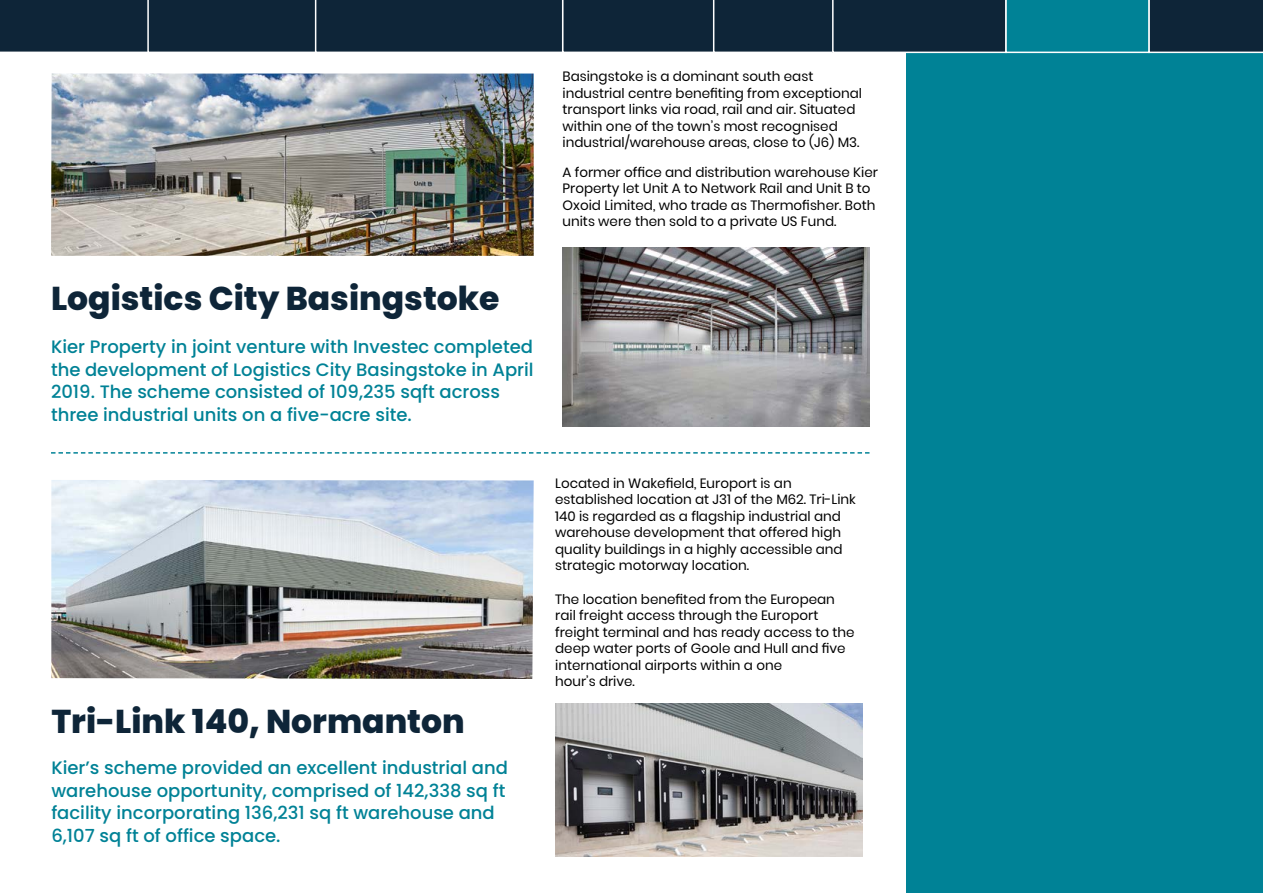
<style>
.page{position:relative;width:1263px;height:893px;background:#fff}
.page>*{position:absolute;margin:0;border:0;box-sizing:border-box;transform-origin:0 0}
.t1{font:800 33px "Poppins";color:#0e2538}
.t2{font:500 18px/22.5px "Poppins";color:#008296}
.t3{font:13.5px/16.5px "Poppins";color:#000}
</style>
<div class="page">
<img style="left:51px;top:74px;width:483px;height:182px">
<img style="left:51px;top:480px;width:483px;height:199px">
<div style="left:906px;top:51px;width:357px;height:842px;background:#008296"></div>
<svg style="left:51px;top:452px;width:819px;height:2px"></svg>
<img style="left:562px;top:248px;width:308px;height:178px">
<img style="left:555px;top:704px;width:307px;height:153px">
<svg style="left:0;top:0;width:1263px;height:53px;background:#143649"></svg>
<h1 class="t1" style="left:51px;top:279px;width:450px">Logistics City Basingstoke</h1>
<h2 class="t2" style="left:51px;top:336px;width:484px">Kier Property in joint venture with Investec completed the development of Logistics City Basingstoke in April 2019. The scheme consisted of 109,235 sqft across three industrial units on a five-acre site.</h2>
<h1 class="t1" style="left:51px;top:702px;width:415px">Tri-Link 140, Normanton</h1>
<h2 class="t2" style="left:51px;top:757px;width:458px">Kier’s scheme provided an excellent industrial and warehouse opportunity, comprised of 142,338 sq ft facility incorporating 136,231 sq ft warehouse and 6,107 sq ft of office space.</h2>
<p class="t3" style="left:562px;top:68px;width:301px">Basingstoke is a dominant south east industrial centre benefiting from exceptional transport links via road, rail and air. Situated within one of the town’s most recognised industrial/warehouse areas, close to (J6) M3.</p>
<p class="t3" style="left:562px;top:164px;width:317px">A former office and distribution warehouse Kier Property let Unit A to Network Rail and Unit B to Oxoid Limited, who trade as Thermofisher. Both units were then sold to a private US Fund.</p>
<p class="t3" style="left:555px;top:475px;width:302px">Located in Wakefield, Europort is an established location at J31 of the M62. Tri-Link 140 is regarded as a flagship industrial and warehouse development that offered high quality buildings in a highly accessible and strategic motorway location.</p>
<p class="t3" style="left:555px;top:591px;width:301px">The location benefited from the European rail freight access through the Europort freight terminal and has ready access to the deep water ports of Goole and Hull and five international airports within a one<br>hour’s drive.</p>
</div>
